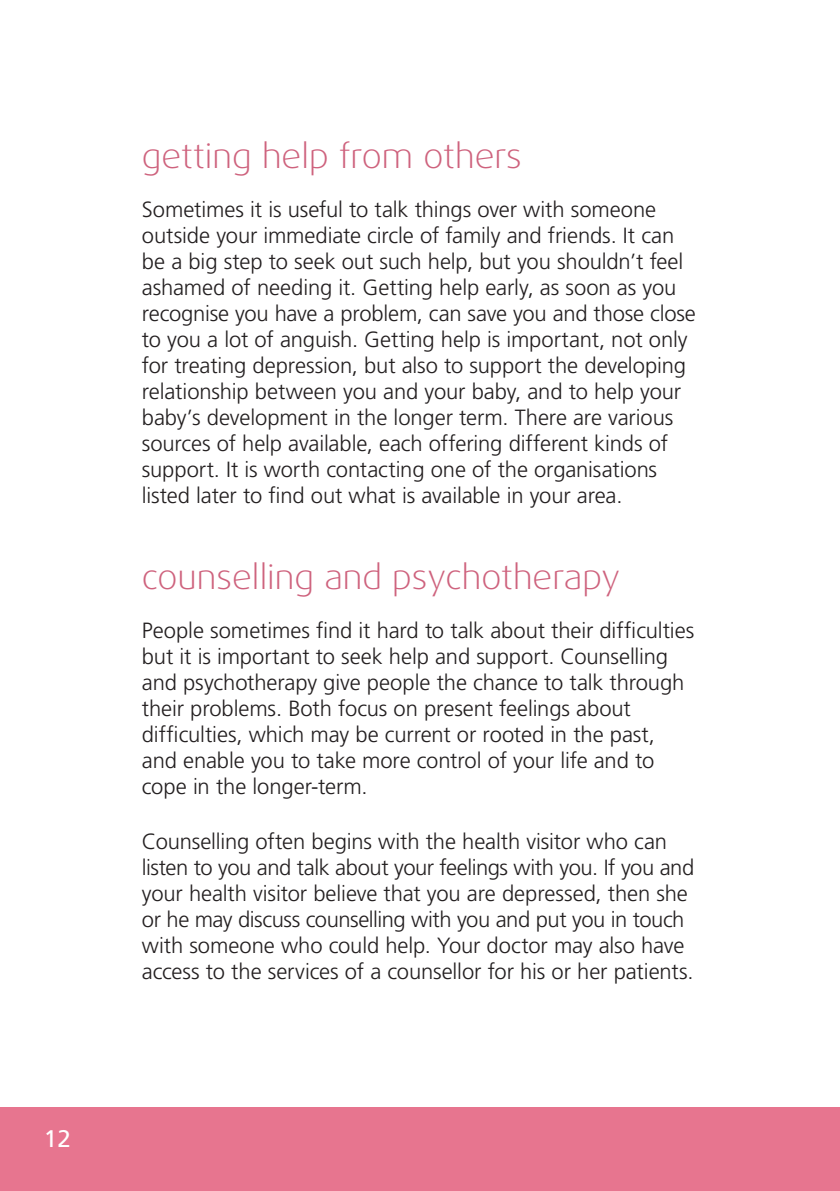
<style>
.page{position:relative;width:840px;height:1191px;background:#fff}
.page>*{position:absolute;margin:0;border:0;box-sizing:border-box;transform-origin:0 0}
.Heading1{font:300 expanded 34px "Dax OT";color:#ce627d}
.t1{font:24px "Frutiger LT Std";color:#fff}
.body_text_1{font:300 22px/26px "Frutiger LT Std";letter-spacing:-.005em;color:#231f20}
</style>
<div class="page">
<div style="left:0;top:1107px;width:839px;height:84px;background:#e7758f"></div>
<p class="t1" style="left:44px;top:1124px;width:28px">12</p>
<h1 class="Heading1" style="left:142px;top:135px;width:381px">getting help from others</h1>
<p class="body_text_1" style="left:142px;top:197px;width:555px">Sometimes it is useful to talk things over with someone outside your immediate circle of family and friends. It can be a big step to seek out such help, but you shouldn’t feel ashamed of needing it. Getting help early, as soon as you recognise you have a problem, can save you and those close to you a lot of anguish. Getting help is important, not only for treating depression, but also to support the developing relationship between you and your baby, and to help your baby’s development in the longer term. There are various sources of help available, each offering different kinds of support. It is worth contacting one of the organisations listed later to find out what is available in your area.</p>
<h1 class="Heading1" style="left:142px;top:556px;width:479px">counselling and psychotherapy</h1>
<p class="body_text_1" style="left:142px;top:618px;width:553px">People sometimes find it hard to talk about their difficulties but it is important to seek help and support. Counselling and psychotherapy give people the chance to talk through their problems. Both focus on present feelings about difficulties, which may be current or rooted in the past, and enable you to take more control of your life and to cope in the longer-term.</p>
<p class="body_text_1" style="left:142px;top:828px;width:553px">Counselling often begins with the health visitor who can listen to you and talk about your feelings with you. If you and your health visitor believe that you are depressed, then she or he may discuss counselling with you and put you in touch with someone who could help. Your doctor may also have access to the services of a counsellor for his or her patients.</p>
</div>
